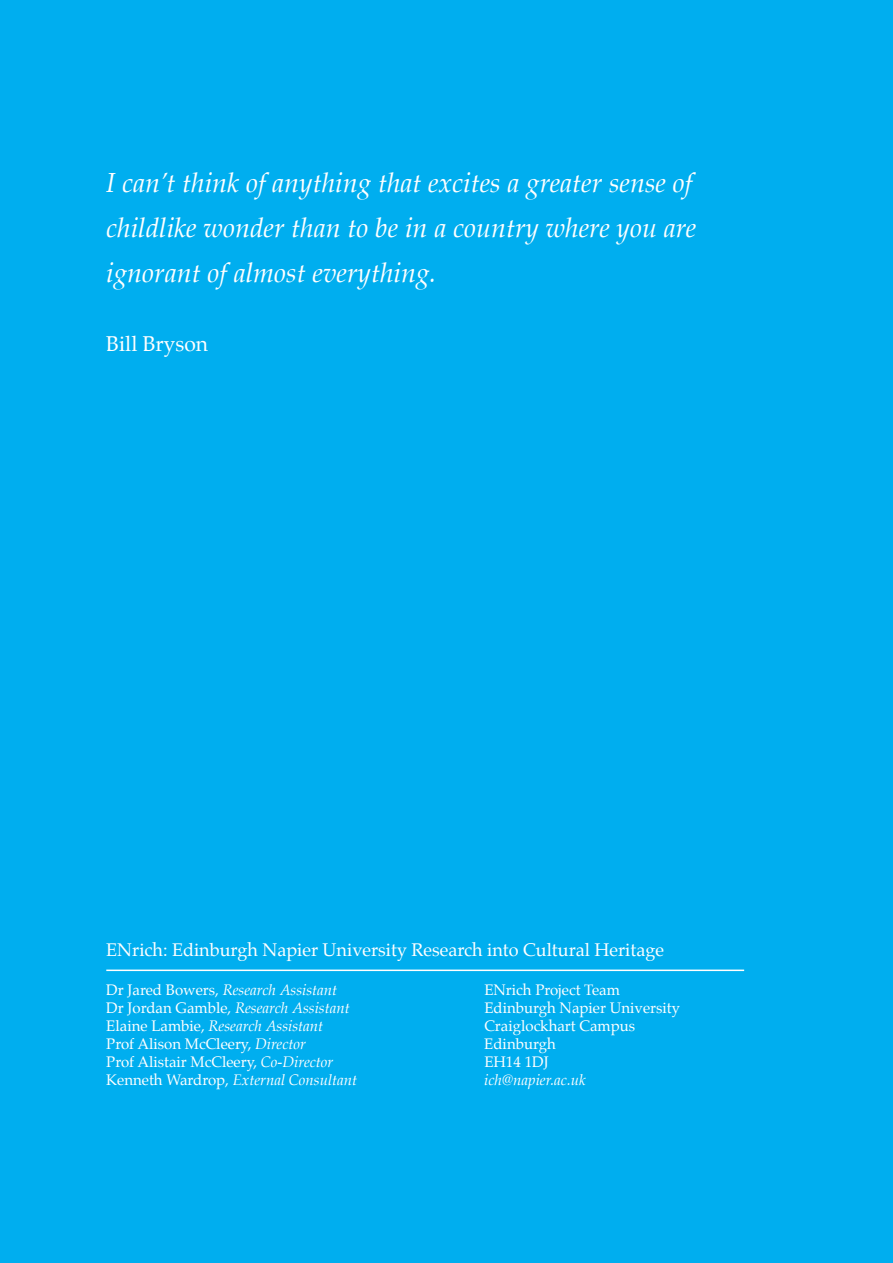
<style>
.page{position:relative;width:893px;height:1263px;background:#00aeef}
.page>*{position:absolute;margin:0;border:0;box-sizing:border-box;transform-origin:0 0}
.t1{font:italic 27px/45px "Palatino";color:#fff}
.t2{font:21px "Palatino";color:#fff}
.t3{font:18px "Palatino";color:#fff}
.t4{font:italic 15px "Palatino";color:#fff}
.t5{font:15px "Palatino";color:#fff}
.s1{font-style:normal}
.s2{font-style:italic}
</style>
<div class="page">
<hr style="left:106px;top:969px;width:638px;height:2px;background:#fff">
<h1 class="t1" style="left:106px;top:160px;width:592px">I can’t think of anything that excites a greater sense of childlike wonder than to be in a country where you are ignorant of almost everything.</h1>
<h2 class="t2" style="left:106px;top:326px;width:103px">Bill Bryson</h2>
<p class="t3" style="left:106px;top:934px;width:559px">ENrich: Edinburgh Napier University Research into Cultural Heritage</p>
<p class="t4" style="left:106px;top:977px;width:232px"><span class="s1">Dr Jared Bowers,</span> Research Assistant</p>
<p class="t5" style="left:484px;top:978px;width:137px">ENrich Project Team</p>
<p class="t4" style="left:106px;top:995px;width:245px"><span class="s1">Dr Jordan Gamble,</span> Research Assistant</p>
<p class="t5" style="left:484px;top:996px;width:197px">Edinburgh Napier University</p>
<p class="t4" style="left:106px;top:1013px;width:218px"><span class="s1">Elaine Lambie,</span> Research Assistant</p>
<p class="t5" style="left:484px;top:1014px;width:152px">Craiglockhart Campus</p>
<p class="t5" style="left:106px;top:1032px;width:201px">Prof Alison McCleery, <span class="s2">Director</span></p>
<p class="t5" style="left:484px;top:1032px;width:73px">Edinburgh</p>
<p class="t5" style="left:106px;top:1050px;width:229px">Prof Alistair McCleery, <span class="s2">Co-Director</span></p>
<p class="t5" style="left:484px;top:1050px;width:66px">EH14 1DJ</p>
<p class="t4" style="left:106px;top:1067px;width:252px"><span class="s1">Kenneth Wardrop,</span> External Consultant</p>
<p class="t4" style="left:484px;top:1067px;width:103px">ich@napier.ac.uk</p>
</div>
